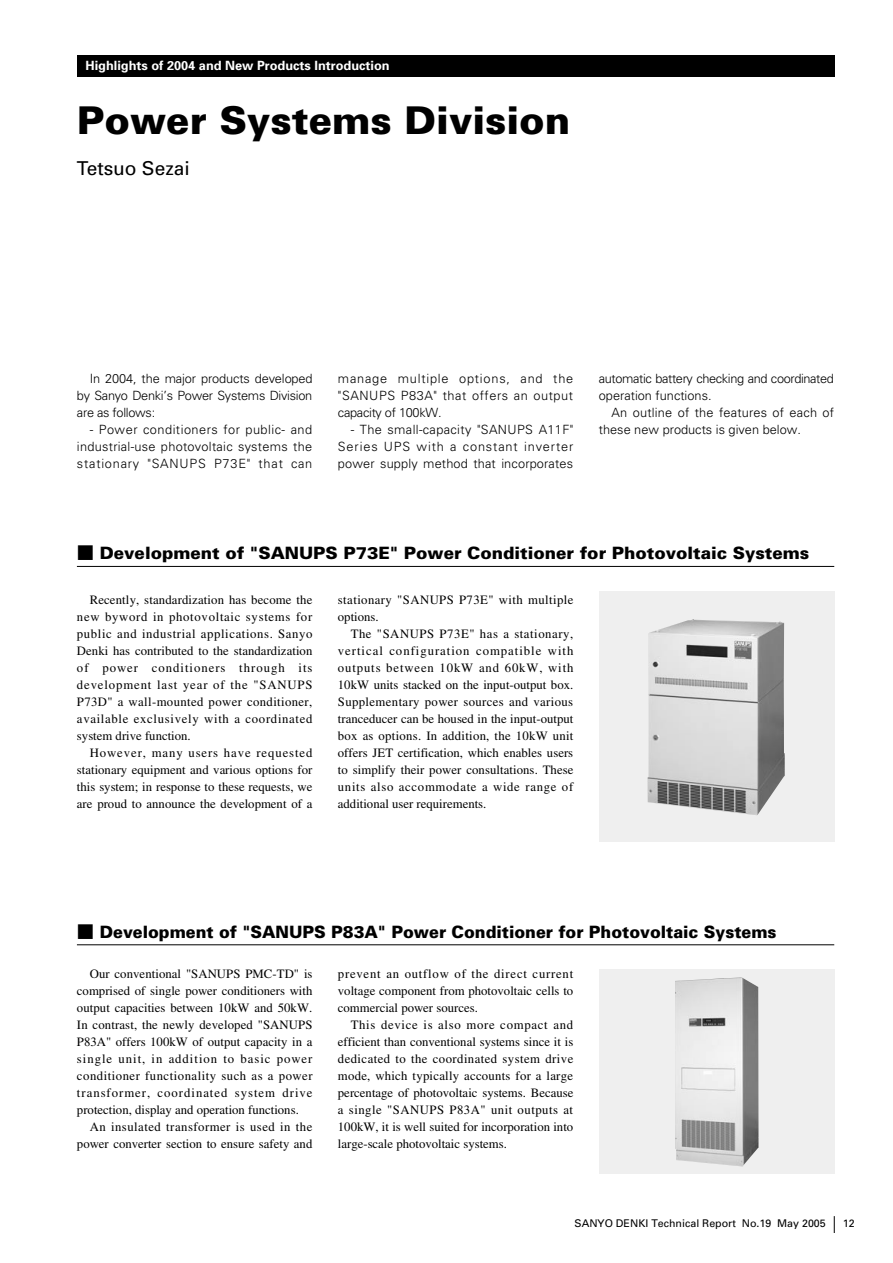
<style>
.page{position:relative;width:893px;height:1263px;background:#fff}
.page>*{position:absolute;margin:0;border:0;box-sizing:border-box;transform-origin:0 0}
.t1{font:900 38.25px "Univers";color:#000}
.t2{font:19.2px "Univers";color:#000}
.t3{font:900 16.95px "Univers";color:#000;scale:.95 1}
.t4{font:900 16.95px "Univers";color:#000}
.t5{font:12.75px/17px "Times";color:#000;text-align:justify}
.t6{font:300 12.75px/17px "Univers";letter-spacing:.01em;color:#000;text-align:justify}
.t7{font:300 12.75px/17px "Univers";letter-spacing:-.03em;color:#000}
.t8{font:700 12.75px "Univers";color:#fff}
.t9{font:12.75px/17px "Times";letter-spacing:.035em;color:#000}
.t10{font:10.65px "Univers";color:#000}
.s1{font-family:"Shin Go";font-weight:700}
</style>
<div class="page">
<svg style="left:834px;top:1216px;width:1px;height:17px"></svg>
<div style="left:599px;top:969px;width:235px;height:205px;background:#efefef"></div>
<img style="left:675px;top:977px;width:83px;height:189px">
<hr style="left:77px;top:945px;width:757px;height:1px;background:#000">
<div style="left:77px;top:55px;width:757px;height:22px;background:#000"></div>
<div style="left:599px;top:591px;width:235px;height:251px;background:#efefef"></div>
<img style="left:647px;top:619px;width:137px;height:196px">
<hr style="left:77px;top:566px;width:757px;height:1px;background:#000">
<p class="t8" style="left:85px;top:61px;width:305px">Highlights of 2004 and New Products Introduction</p>
<h1 class="t1" style="left:77px;top:106px;width:495px">Power Systems Division</h1>
<h2 class="t2" style="left:77px;top:162px;width:114px">Tetsuo Sezai</h2>
<p class="t6" style="left:77px;top:371px;width:237px;text-indent:13px">In 2004, the major products developed by Sanyo Denki’s Power Systems Division are as follows:</p>
<p class="t6" style="left:77px;top:422px;width:237px;text-indent:13px">- Power conditioners for public- and industrial-use photovoltaic systems the stationary "SANUPS P73E" that can</p>
<p class="t6" style="left:338px;top:371px;width:237px">manage multiple options, and the "SANUPS P83A" that offers an output capacity of 100kW.</p>
<p class="t6" style="left:338px;top:422px;width:237px;text-indent:13px">- The small-capacity "SANUPS A11F" Series UPS with a constant inverter power supply method that incorporates</p>
<p class="t7" style="left:599px;top:371px;width:237px">automatic battery checking and coordinated operation functions.</p>
<p class="t6" style="left:599px;top:405px;width:237px;text-indent:13px">An outline of the features of each of these new products is given below.</p>
<h3 class="t4" style="left:77px;top:547px;width:734px"><span class="s1">■</span> Development of "SANUPS P73E" Power Conditioner for Photovoltaic Systems</h3>
<p class="t5" style="left:77px;top:592px;width:237px;text-indent:13px">Recently, standardization has become the new byword in photovoltaic systems for public and industrial applications. Sanyo Denki has contributed to the standardization of power conditioners through its development last year of the "SANUPS P73D" a wall-mounted power conditioner, available exclusively with a coordinated system drive function.</p>
<p class="t5" style="left:77px;top:745px;width:237px;text-indent:13px">However, many users have requested stationary equipment and various options for this system; in response to these requests, we are proud to announce the development of a</p>
<p class="t9" style="left:338px;top:592px;width:237px">stationary "SANUPS P73E" with multiple options.</p>
<p class="t5" style="left:338px;top:626px;width:237px;text-indent:13px">The "SANUPS P73E" has a stationary, vertical configuration compatible with outputs between 10kW and 60kW, with 10kW units stacked on the input-output box.<br>Supplementary power sources and various tranceducer can be housed in the input-output box as options. In addition, the 10kW unit offers JET certification, which enables users to simplify their power consultations. These units also accommodate a wide range of additional user requirements.</p>
<h3 class="t3" style="left:77px;top:925px;width:738px"><span class="s1">■</span> Development of "SANUPS P83A" Power Conditioner for Photovoltaic Systems</h3>
<p class="t5" style="left:77px;top:966px;width:237px;text-indent:13px">Our conventional "SANUPS PMC-TD" is comprised of single power conditioners with output capacities between 10kW and 50kW.<br>In contrast, the newly developed "SANUPS P83A" offers 100kW of output capacity in a single unit, in addition to basic power conditioner functionality such as a power transformer, coordinated system drive protection, display and operation functions.</p>
<p class="t5" style="left:77px;top:1119px;width:237px;text-align:right">An insulated transformer is used in the power converter section to ensure safety and</p>
<p class="t5" style="left:338px;top:966px;width:237px">prevent an outflow of the direct current voltage component from photovoltaic cells to commercial power sources.</p>
<p class="t5" style="left:338px;top:1017px;width:237px;text-indent:13px">This device is also more compact and efficient than conventional systems since it is dedicated to the coordinated system drive mode, which typically accounts for a large percentage of photovoltaic systems. Because a single "SANUPS P83A" unit outputs at 100kW, it is well suited for incorporation into large-scale photovoltaic systems.</p>
<p class="t10" style="left:574px;top:1220px;width:253px">SANYO DENKI Technical Report No.19 May 2005</p>
<p class="t10" style="left:842px;top:1220px;width:13px">12</p>
</div>
